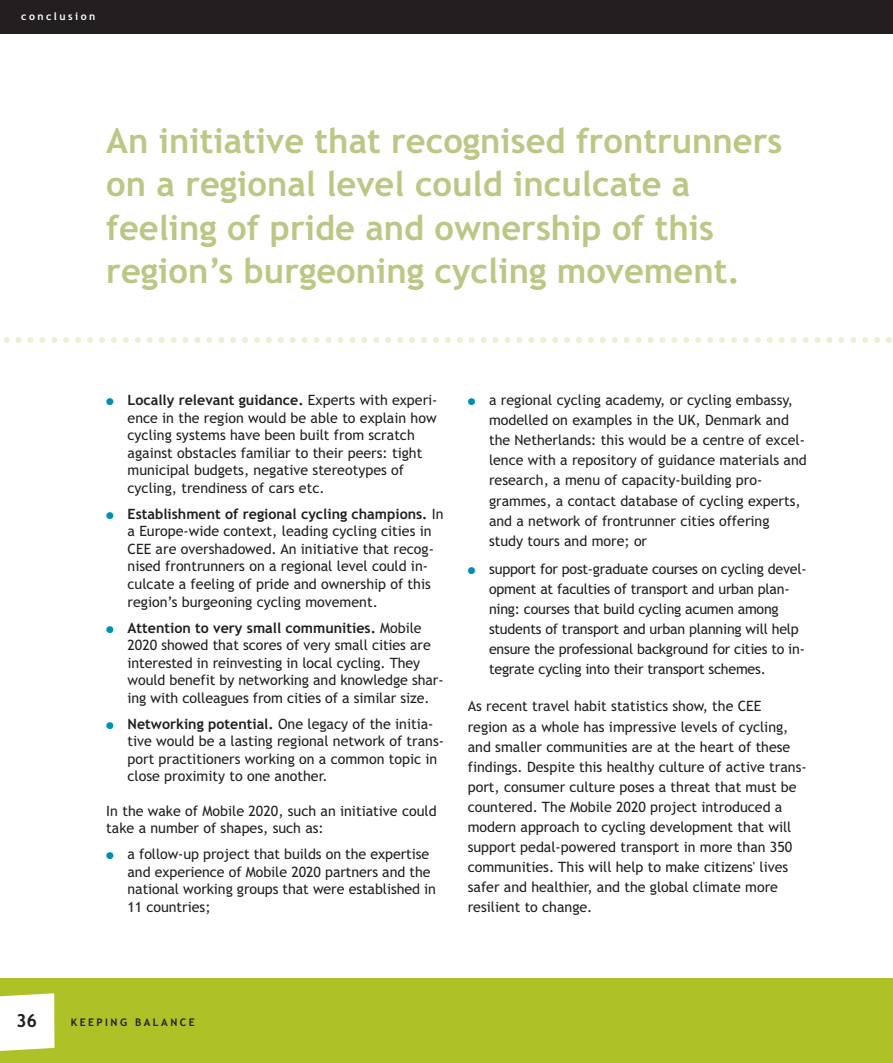
<style>
.page{position:relative;width:893px;height:1063px;background:#fff}
.page>*{position:absolute;margin:0;border:0;box-sizing:border-box;transform-origin:0 0}
.t1{font:700 34.5px/43.5px "Trebuchet MS";color:#bdc684}
.t2{font:700 18px "Trebuchet MS";color:#231f20}
.t3{font:14.25px/20.1px "Trebuchet MS";color:#231f20}
.t4{font:700 10.5px "Trebuchet MS";letter-spacing:.235em;color:#231f20}
.t5{font:700 10.5px "Trebuchet MS";letter-spacing:.235em;color:#fff}
.s1{color:#008eb2}
.s2{font-weight:700}
</style>
<div class="page">
<div style="left:0;top:0;width:893px;height:34px;background:#231f20"></div>
<div style="left:0;top:978px;width:893px;height:85px;background:#aec227"></div>
<svg style="left:0;top:993px;width:54px;height:58px;background:#fafbf2"></svg>
<svg style="left:3px;top:337px;width:889px;height:6px"></svg>
<p class="t5" style="left:21px;top:11px;width:76px">conclusion</p>
<h1 class="t1" style="left:106px;top:119px;width:678px">An initiative that recognised frontrunners on a regional level could inculcate a feeling of pride and ownership of this region’s burgeoning cycling movement.</h1>
<p class="t3" style="left:128px;top:392px;width:311px;line-height:17.5px;text-indent:-21px"><span class="s1">●</span> <span class="s2">Locally relevant guidance.</span> Experts with experi&shy;ence in the region would be able to explain how cycling systems have been built from scratch against obstacles familiar to their peers: tight municipal budgets, negative stereotypes of cycling, trendiness of cars etc.</p>
<p class="t3" style="left:128px;top:505px;width:317px;line-height:17.5px;text-indent:-21px"><span class="s1">●</span> <span class="s2">Establishment of regional cycling champions.</span> In a Europe-wide context, leading cycling cities in CEE are overshadowed. An initiative that recog&shy;nised frontrunners on a regional level could in&shy;culcate a feeling of pride and ownership of this region’s burgeoning cycling movement.</p>
<p class="t3" style="left:128px;top:619px;width:317px;line-height:17.5px;text-indent:-21px"><span class="s1">●</span> <span class="s2">Attention to very small communities.</span> Mobile 2020 showed that scores of very small cities are interested in reinvesting in local cycling. They would benefit by networking and knowledge shar&shy;ing with colleagues from cities of a similar size.</p>
<p class="t3" style="left:128px;top:715px;width:318px;line-height:17.5px;text-indent:-21px"><span class="s1">●</span> <span class="s2">Networking potential.</span> One legacy of the initia&shy;tive would be a lasting regional network of trans&shy;port practitioners working on a common topic in close proximity to one another.</p>
<p class="t3" style="left:106px;top:802px;width:332px;line-height:17.5px">In the wake of Mobile 2020, such an initiative could take a number of shapes, such as:</p>
<p class="t3" style="left:128px;top:846px;width:310px;line-height:17.5px;text-indent:-21px"><span class="s1">●</span> a follow-up project that builds on the expertise and experience of Mobile 2020 partners and the national working groups that were established in 11 countries;</p>
<p class="t3" style="left:489px;top:390px;width:319px;text-indent:-21px"><span class="s1">●</span> a regional cycling academy, or cycling embassy, modelled on examples in the UK, Denmark and the Netherlands: this would be a centre of excel&shy;lence with a repository of guidance materials and research, a menu of capacity-building pro&shy;grammes, a contact database of cycling experts, and a network of frontrunner cities offering study tours and more; or</p>
<p class="t3" style="left:489px;top:559px;width:319px;text-indent:-21px"><span class="s1">●</span> support for post-graduate courses on cycling devel&shy;opment at faculties of transport and urban plan&shy;ning: courses that build cycling acumen among students of transport and urban planning will help ensure the professional background for cities to in&shy;tegrate cycling into their transport schemes.</p>
<p class="t3" style="left:468px;top:697px;width:340px">As recent travel habit statistics show, the CEE<br>region as a whole has impressive levels of cycling, and smaller communities are at the heart of these findings. Despite this healthy culture of active trans&shy;port, consumer culture poses a threat that must be countered. The Mobile 2020 project introduced a modern approach to cycling development that will support pedal-powered transport in more than 350 communities. This will help to make citizens' lives safer and healthier, and the global climate more resilient to change.</p>
<p class="t2" style="left:16px;top:1011px;width:23px">36</p>
<p class="t4" style="left:71px;top:1016px;width:125px">KEEPING BALANCE</p>
</div>
